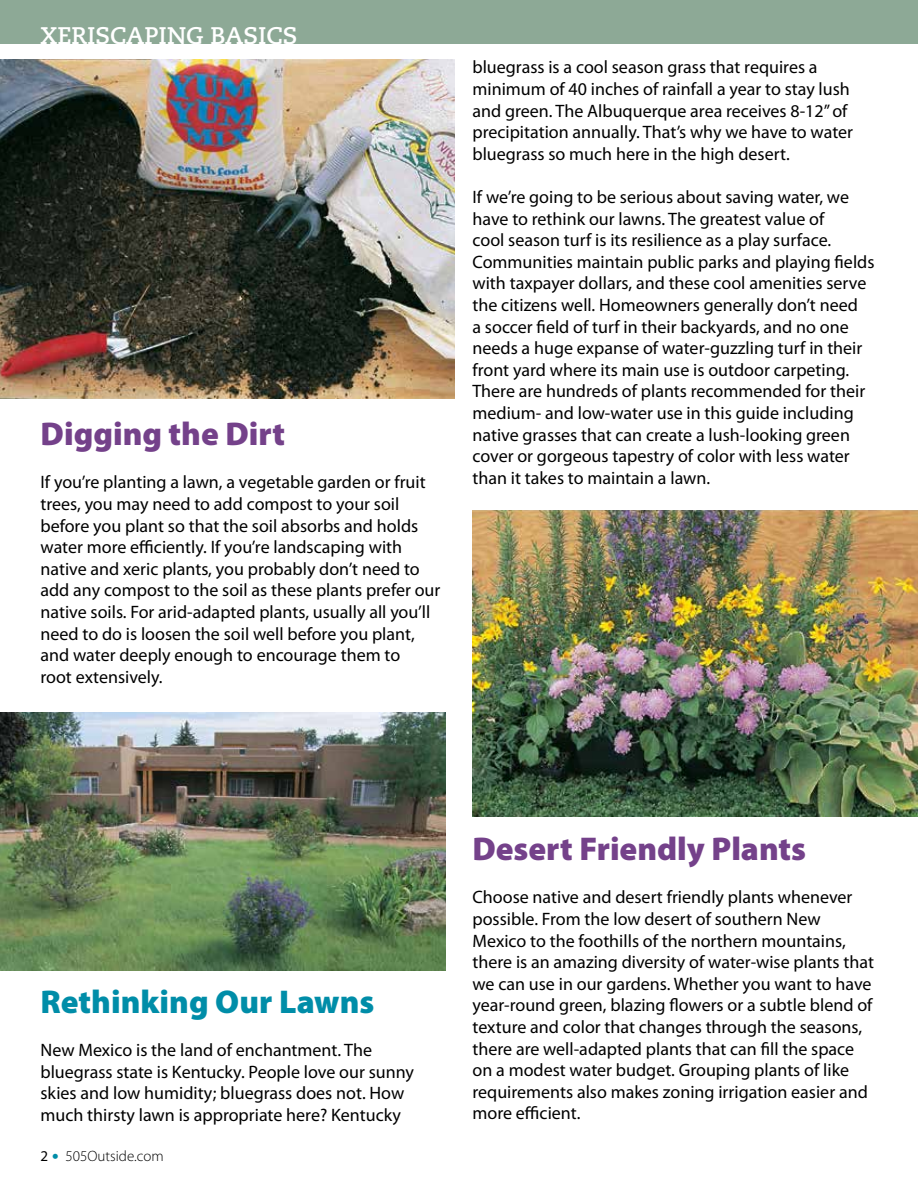
<style>
.page{position:relative;width:918px;height:1188px;background:#fff}
.page>*{position:absolute;margin:0;border:0;box-sizing:border-box;transform-origin:0 0}
.t1{font:900 33px "Myriad Pro";color:#74418a}
.t2{font:900 33px "Myriad Pro";color:#008da8}
.t3{font:700 24px "Caecilia LT Std";color:#fff}
.t4{font:18px/21.6px "Myriad Pro";color:#000}
.t5{font:300 15px "Myriad Pro";color:#000}
.s1{font-weight:400}
.s2{font-weight:900;font-size:18px;color:#008da8}
</style>
<div class="page">
<img style="left:0;top:712px;width:446px;height:258px">
<img style="left:472px;top:510px;width:446px;height:307px">
<div style="left:0;top:0;width:918px;height:44px;background:#8da996"></div>
<img style="left:0;top:60px;width:455px;height:338px">
<h2 class="t3" style="left:40px;top:21px;width:259px">XERISCAPING BASICS</h2>
<h1 class="t1" style="left:40px;top:412px;width:246px">Digging the Dirt</h1>
<p class="t4" style="left:40px;top:471px;width:401px">If you’re planting a lawn, a vegetable garden or fruit trees, you may need to add compost to your soil before you plant so that the soil absorbs and holds water more efficiently. If you’re landscaping with native and xeric plants, you probably don’t need to add any compost to the soil as these plants prefer our native soils. For arid-adapted plants, usually all you’ll need to do is loosen the soil well before you plant, and water deeply enough to encourage them to<br>root extensively.</p>
<p class="t4" style="left:472px;top:56px;width:382px">bluegrass is a cool season grass that requires a minimum of 40 inches of rainfall a year to stay lush and green. The Albuquerque area receives 8-12” of precipitation annually. That’s why we have to water bluegrass so much here in the high desert.</p>
<p class="t4" style="left:472px;top:186px;width:404px">If we’re going to be serious about saving water, we have to rethink our lawns. The greatest value of<br>cool season turf is its resilience as a play surface.<br>Communities maintain public parks and playing fields with taxpayer dollars, and these cool amenities serve the citizens well. Homeowners generally don’t need<br>a soccer field of turf in their backyards, and no one needs a huge expanse of water-guzzling turf in their front yard where its main use is outdoor carpeting.<br>There are hundreds of plants recommended for their medium- and low-water use in this guide including native grasses that can create a lush-looking green cover or gorgeous tapestry of color with less water than it takes to maintain a lawn.</p>
<h1 class="t2" style="left:40px;top:980px;width:335px">Rethinking Our Lawns</h1>
<p class="t4" style="left:40px;top:1039px;width:375px">New Mexico is the land of enchantment. The bluegrass state is Kentucky. People love our sunny skies and low humidity; bluegrass does not. How much thirsty lawn is appropriate here? Kentucky</p>
<p class="t5" style="left:40px;top:1147px;width:125px"><span class="s1">2</span> <span class="s2">•</span> 505Outside.com</p>
<h1 class="t1" style="left:472px;top:827px;width:335px">Desert Friendly Plants</h1>
<p class="t4" style="left:472px;top:886px;width:403px">Choose native and desert friendly plants whenever possible. From the low desert of southern New Mexico to the foothills of the northern mountains, there is an amazing diversity of water-wise plants that we can use in our gardens. Whether you want to have year-round green, blazing flowers or a subtle blend of texture and color that changes through the seasons, there are well-adapted plants that can fill the space on a modest water budget. Grouping plants of like requirements also makes zoning irrigation easier and more efficient.</p>
</div>
